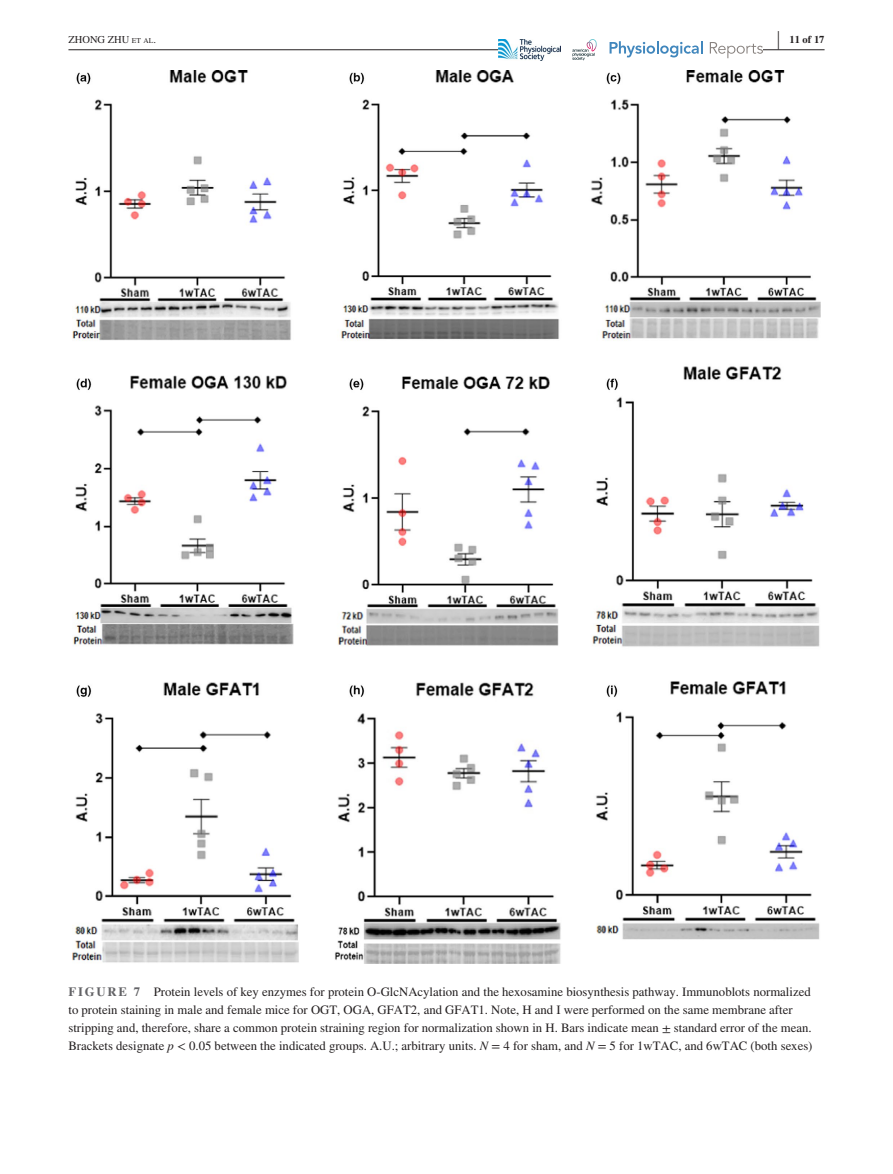
<style>
.page{position:relative;width:893px;height:1174px;background:#fff}
.page>*{position:absolute;margin:0;border:0;box-sizing:border-box;transform-origin:0 0}
.t1{font:700 25.95px "STIX";color:#231f20;scale:.36 1}
.t2{font:12.75px/18px "STIX";color:#231f20}
.t3{font:10.5px "STIX";color:#231f20}
.t4{font:700 10.5px "STIX";color:#231f20}
.s1{font-size:7.35px}
.s2{font-weight:700;color:#636366}
.s3{font-style:italic}
</style>
<div class="page">
<hr style="left:68px;top:49px;width:756px;height:1px;background:#231f20">
<div style="left:498px;top:39px;width:265px;height:21px;background:#fff"></div>
<svg style="left:572px;top:39px;width:25px;height:21px"></svg>
<img style="left:498px;top:39px;width:62px;height:21px">
<svg style="left:610px;top:41px;width:93px;height:16px"></svg>
<svg style="left:710px;top:42px;width:53px;height:16px"></svg>
<img style="left:72px;top:70px;width:749px;height:893px">
<h1 class="t1" style="left:778px;top:24px;width:7px">|</h1>
<p class="t3" style="left:68px;top:32px;width:89px">ZHONG ZHU <span class="s1">et al</span>.</p>
<p class="t4" style="left:789px;top:33px;width:36px">11 of 17</p>
<p class="t2" style="left:68px;top:983px;width:746px"><span class="s2">FIGURE 7</span> Protein levels of key enzymes for protein O-GlcNAcylation and the hexosamine biosynthesis pathway. Immunoblots normalized to protein staining in male and female mice for OGT, OGA, GFAT2, and GFAT1. Note, H and I were performed on the same membrane after stripping and, therefore, share a common protein straining region for normalization shown in H. Bars indicate mean ± standard error of the mean.<br>Brackets designate <span class="s3">p</span> &lt; 0.05 between the indicated groups. A.U.; arbitrary units. <span class="s3">N</span> = 4 for sham, and <span class="s3">N</span> = 5 for 1wTAC, and 6wTAC (both sexes)</p>
</div>
